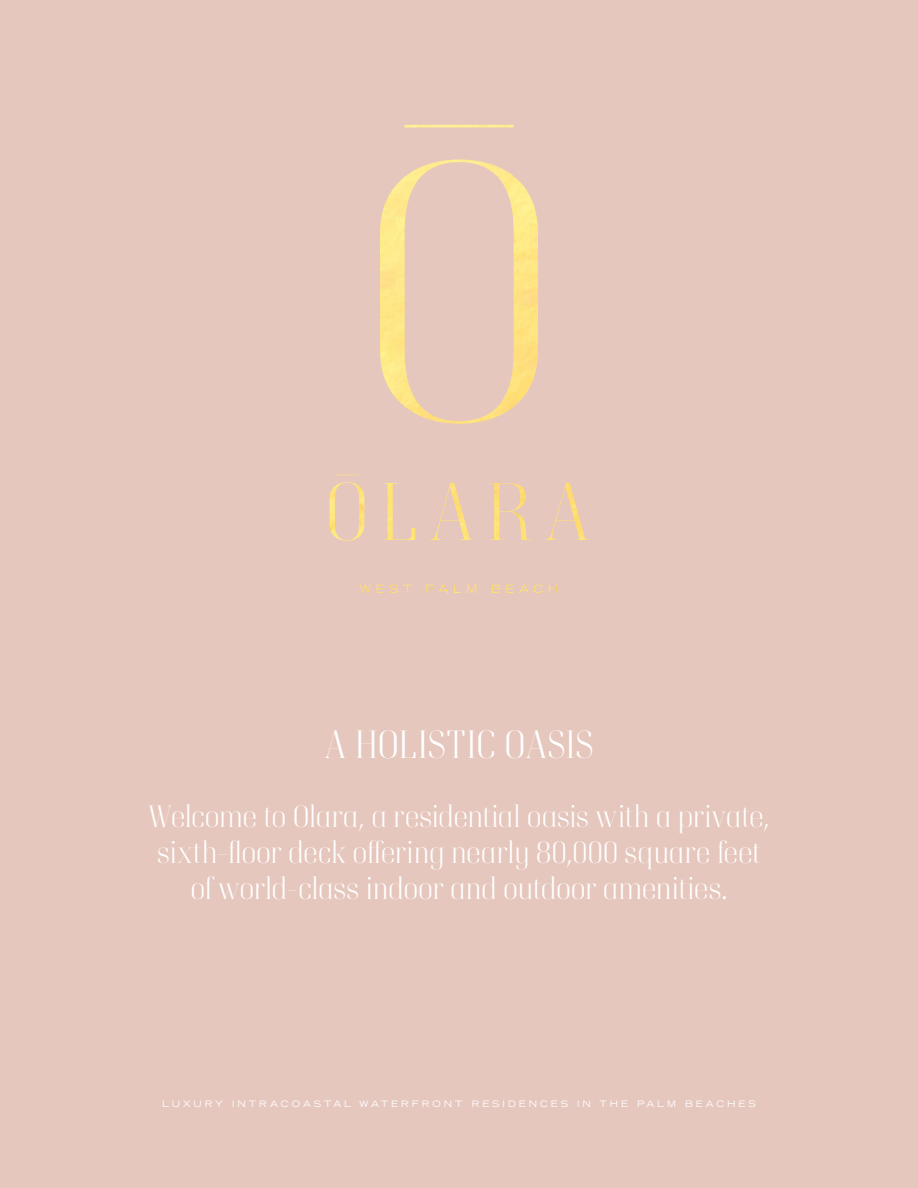
<style>
.page{position:relative;width:918px;height:1188px;background:#e6c7bd}
.page>*{position:absolute;margin:0;border:0;box-sizing:border-box;transform-origin:0 0}
.t1{font:300 40.5px "Italian Plate No 5 Display";letter-spacing:-.01em;color:#fff}
.t2{font:300 31.5px/36px "Italian Plate No 5 Display";letter-spacing:-.005em;color:#fff;text-align:center}
.t3{font:expanded 8.85px "Trade Gothic LT Std";letter-spacing:.33em;color:#fff}
</style>
<div class="page">
<img style="left:330px;top:125px;width:258px;height:468px">
<p class="t1" style="left:324px;top:722px;width:271px">A HOLISTIC OASIS</p>
<p class="t2" style="left:148px;top:798px;width:623px">Welcome to Olara, a residential oasis with a private, sixth-floor deck offering nearly 80,000 square feet of world-class indoor and outdoor amenities.</p>
<p class="t3" style="left:162px;top:1098px;width:595px">LUXURY INTRACOASTAL WATERFRONT RESIDENCES IN THE PALM BEACHES</p>
</div>
